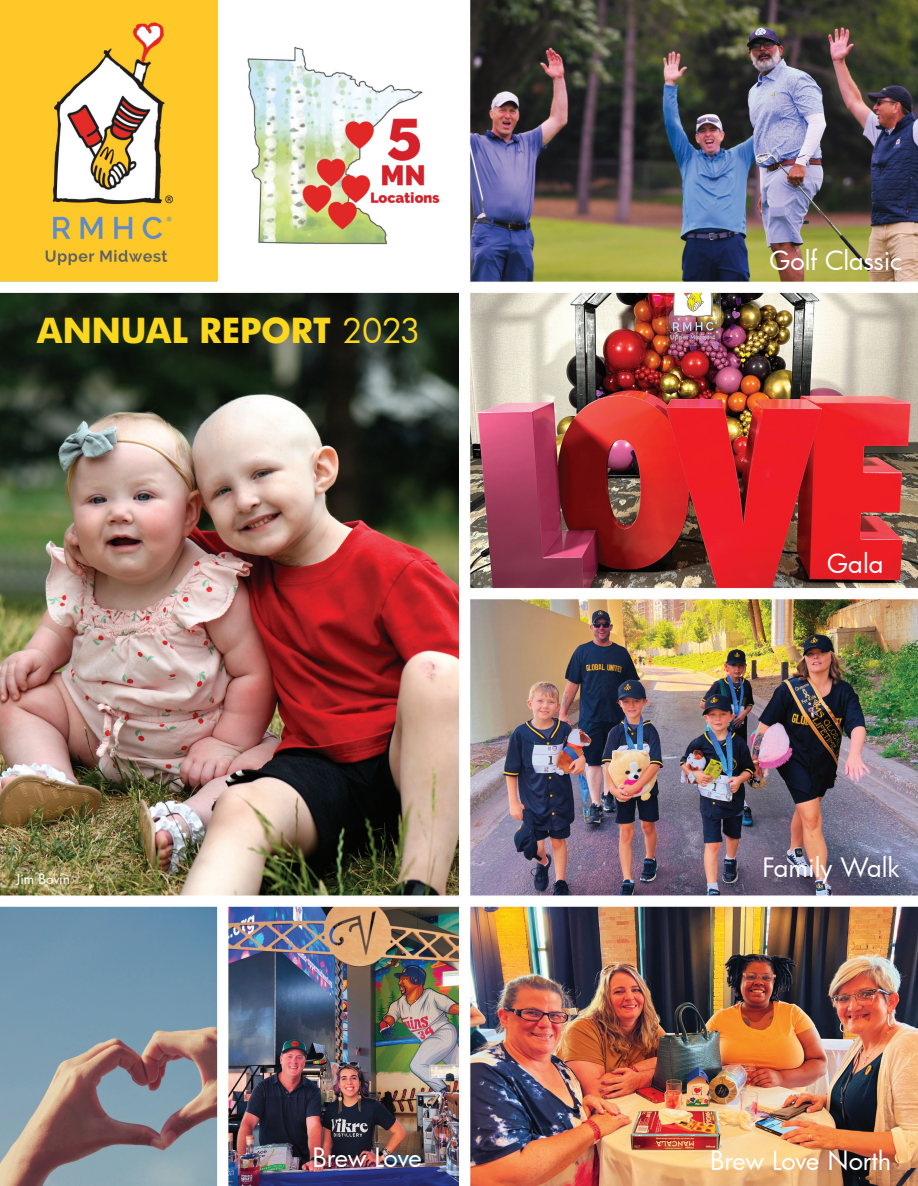
<style>
.page{position:relative;width:918px;height:1186px;background:#fff}
.page>*{position:absolute;margin:0;border:0;box-sizing:border-box;transform-origin:0 0}
.t1{font:700 33px "Futura";color:#fbd81e}
.t2{font:25.5px "Futura";letter-spacing:-.005em;color:#fff}
.t3{font:25.5px "Futura";letter-spacing:-.025em;color:#fff}
.t4{font:13.5px "Futura";color:#fff}
.s1{font-weight:400}
</style>
<div class="page">
<img style="left:0;top:0;width:918px;height:1186px">
<p class="t1" style="left:37px;top:308px;width:385px">ANNUAL REPORT <span class="s1">2023</span></p>
<p class="t4" style="left:16px;top:870px;width:55px">Jim Bovin</p>
<p class="t2" style="left:770px;top:243px;width:134px">Golf Classic</p>
<p class="t2" style="left:827px;top:547px;width:58px">Gala</p>
<p class="t2" style="left:762px;top:851px;width:139px">Family Walk</p>
<p class="t3" style="left:312px;top:1141px;width:111px">Brew Love</p>
<p class="t2" style="left:710px;top:1143px;width:183px">Brew Love North</p>
</div>
